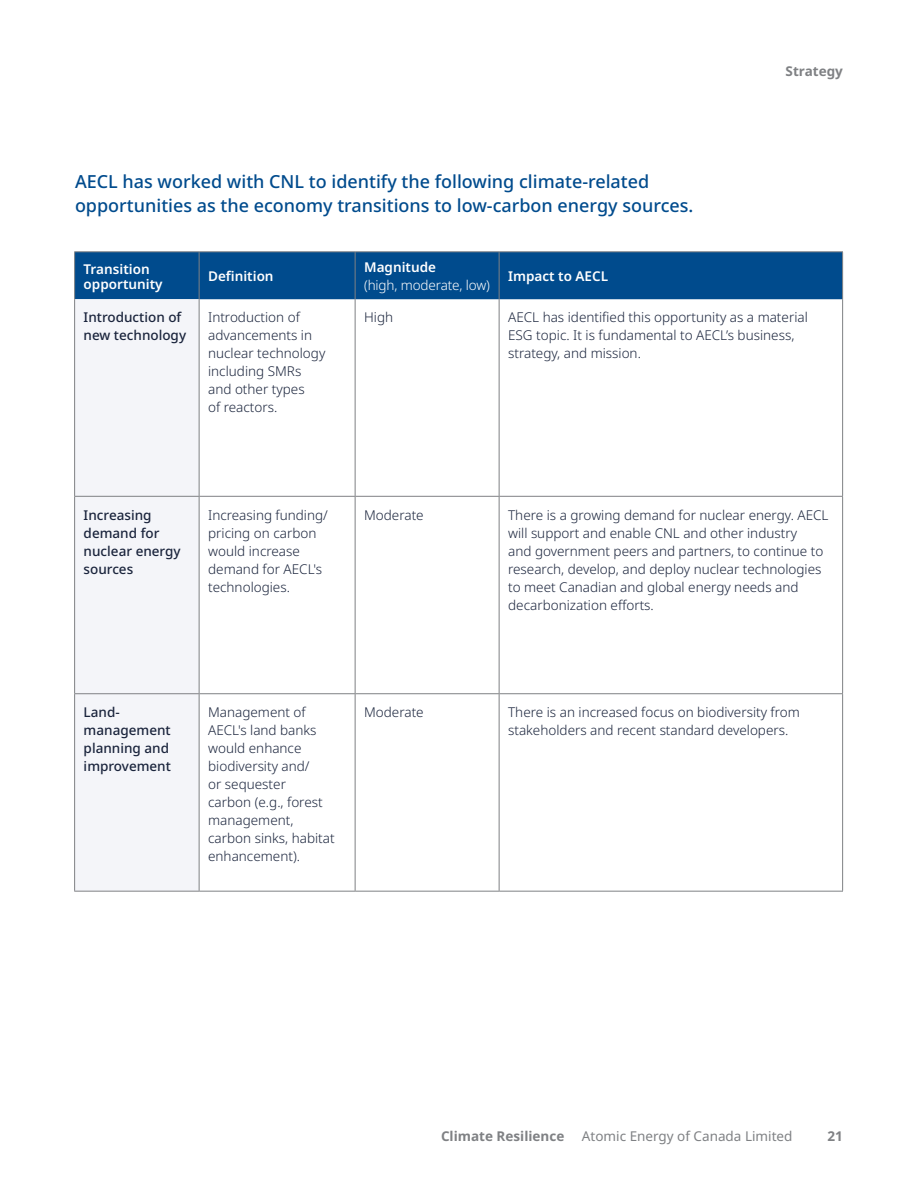
<style>
.page{position:relative;width:918px;height:1188px;background:#fff}
.page>*{position:absolute;margin:0;border:0;box-sizing:border-box;transform-origin:0 0}
.t1{font:500 18px/24px "Noto Sans";color:#004b8d}
.t2{font:300 13.5px/18px "Noto Sans";color:#1a243c}
.t3{font:500 13.5px/18px "Noto Sans";color:#1a243c}
.t4{font:600 13.5px/15px "Noto Sans";color:#fff}
.t5{font:700 13.5px "Noto Sans";color:#7f8184}
.t6{font:13.5px "Noto Sans";color:#7f8184}
.t7{font:300 13.5px "Noto Sans";letter-spacing:-.01em;color:#fff}
</style>
<div class="page">
<div style="left:75px;top:252px;width:767px;height:47px;background:#004b8d"></div>
<div style="left:75px;top:299px;width:124px;height:592px;background:#f4f5f9"></div>
<hr style="left:74px;top:251px;width:125px;height:1px;background:#7f8184">
<hr style="left:74px;top:252px;width:1px;height:47px;background:#7f8184">
<hr style="left:199px;top:251px;width:156px;height:1px;background:#7f8184">
<hr style="left:199px;top:252px;width:1px;height:47px;background:#7f8184">
<hr style="left:355px;top:251px;width:144px;height:1px;background:#7f8184">
<hr style="left:355px;top:252px;width:1px;height:47px;background:#7f8184">
<hr style="left:499px;top:251px;width:344px;height:1px;background:#7f8184">
<hr style="left:499px;top:252px;width:1px;height:47px;background:#7f8184">
<hr style="left:842px;top:252px;width:1px;height:47px;background:#7f8184">
<hr style="left:74px;top:299px;width:1px;height:197px;background:#7f8184">
<hr style="left:199px;top:299px;width:1px;height:197px;background:#7f8184">
<hr style="left:355px;top:299px;width:1px;height:197px;background:#7f8184">
<hr style="left:499px;top:299px;width:1px;height:197px;background:#7f8184">
<hr style="left:842px;top:299px;width:1px;height:197px;background:#7f8184">
<hr style="left:74px;top:496px;width:125px;height:1px;background:#7f8184">
<hr style="left:74px;top:497px;width:1px;height:196px;background:#7f8184">
<hr style="left:199px;top:496px;width:156px;height:1px;background:#7f8184">
<hr style="left:199px;top:497px;width:1px;height:196px;background:#7f8184">
<hr style="left:355px;top:496px;width:144px;height:1px;background:#7f8184">
<hr style="left:355px;top:497px;width:1px;height:196px;background:#7f8184">
<hr style="left:499px;top:496px;width:344px;height:1px;background:#7f8184">
<hr style="left:499px;top:497px;width:1px;height:196px;background:#7f8184">
<hr style="left:842px;top:497px;width:1px;height:196px;background:#7f8184">
<hr style="left:74px;top:693px;width:125px;height:1px;background:#7f8184">
<hr style="left:74px;top:694px;width:1px;height:197px;background:#7f8184">
<hr style="left:199px;top:693px;width:156px;height:1px;background:#7f8184">
<hr style="left:199px;top:694px;width:1px;height:197px;background:#7f8184">
<hr style="left:355px;top:693px;width:144px;height:1px;background:#7f8184">
<hr style="left:355px;top:694px;width:1px;height:197px;background:#7f8184">
<hr style="left:499px;top:693px;width:344px;height:1px;background:#7f8184">
<hr style="left:499px;top:694px;width:1px;height:197px;background:#7f8184">
<hr style="left:842px;top:694px;width:1px;height:197px;background:#7f8184">
<hr style="left:74px;top:891px;width:125px;height:1px;background:#7f8184">
<hr style="left:199px;top:891px;width:156px;height:1px;background:#7f8184">
<hr style="left:355px;top:891px;width:144px;height:1px;background:#7f8184">
<hr style="left:499px;top:891px;width:344px;height:1px;background:#7f8184">
<h1 class="t1" style="left:75px;top:170px;width:620px">AECL has worked with CNL to identify the following climate-related opportunities as the economy transitions to low-carbon energy sources.</h1>
<p class="t4" style="left:84px;top:262px;width:80px">Transition opportunity</p>
<p class="t4" style="left:208px;top:269px;width:67px">Definition</p>
<p class="t4" style="left:364px;top:260px;width:73px">Magnitude</p>
<p class="t7" style="left:364px;top:276px;width:127px">(high, moderate, low)</p>
<p class="t4" style="left:508px;top:269px;width:102px">Impact to AECL</p>
<p class="t5" style="left:786px;top:61px;width:59px">Strategy</p>
<p class="t3" style="left:84px;top:309px;width:104px">Introduction of new technology</p>
<p class="t2" style="left:208px;top:309px;width:119px">Introduction of advancements in nuclear technology including SMRs and other types<br>of reactors.</p>
<p class="t2" style="left:364px;top:309px;width:31px">High</p>
<p class="t2" style="left:508px;top:309px;width:301px">AECL has identified this opportunity as a material<br>ESG topic. It is fundamental to AECL’s business, strategy, and mission.</p>
<p class="t3" style="left:84px;top:506px;width:99px">Increasing demand for nuclear energy sources</p>
<p class="t2" style="left:208px;top:506px;width:121px">Increasing funding/ pricing on carbon would increase demand for AECL's technologies.</p>
<p class="t2" style="left:364px;top:506px;width:61px">Moderate</p>
<p class="t2" style="left:508px;top:506px;width:322px">There is a growing demand for nuclear energy. AECL will support and enable CNL and other industry<br>and government peers and partners, to continue to research, develop, and deploy nuclear technologies to meet Canadian and global energy needs and decarbonization efforts.</p>
<p class="t3" style="left:84px;top:703px;width:89px">Land&shy;management planning and improvement</p>
<p class="t2" style="left:208px;top:703px;width:128px">Management of<br>AECL's land banks would enhance biodiversity and/<br>or sequester<br>carbon (e.g., forest management, carbon sinks, habitat enhancement).</p>
<p class="t2" style="left:364px;top:703px;width:61px">Moderate</p>
<p class="t2" style="left:508px;top:703px;width:293px">There is an increased focus on biodiversity from stakeholders and recent standard developers.</p>
<p class="t5" style="left:441px;top:1126px;width:125px">Climate Resilience</p>
<p class="t6" style="left:582px;top:1127px;width:212px">Atomic Energy of Canada Limited</p>
<p class="t5" style="left:828px;top:1126px;width:17px">21</p>
</div>
